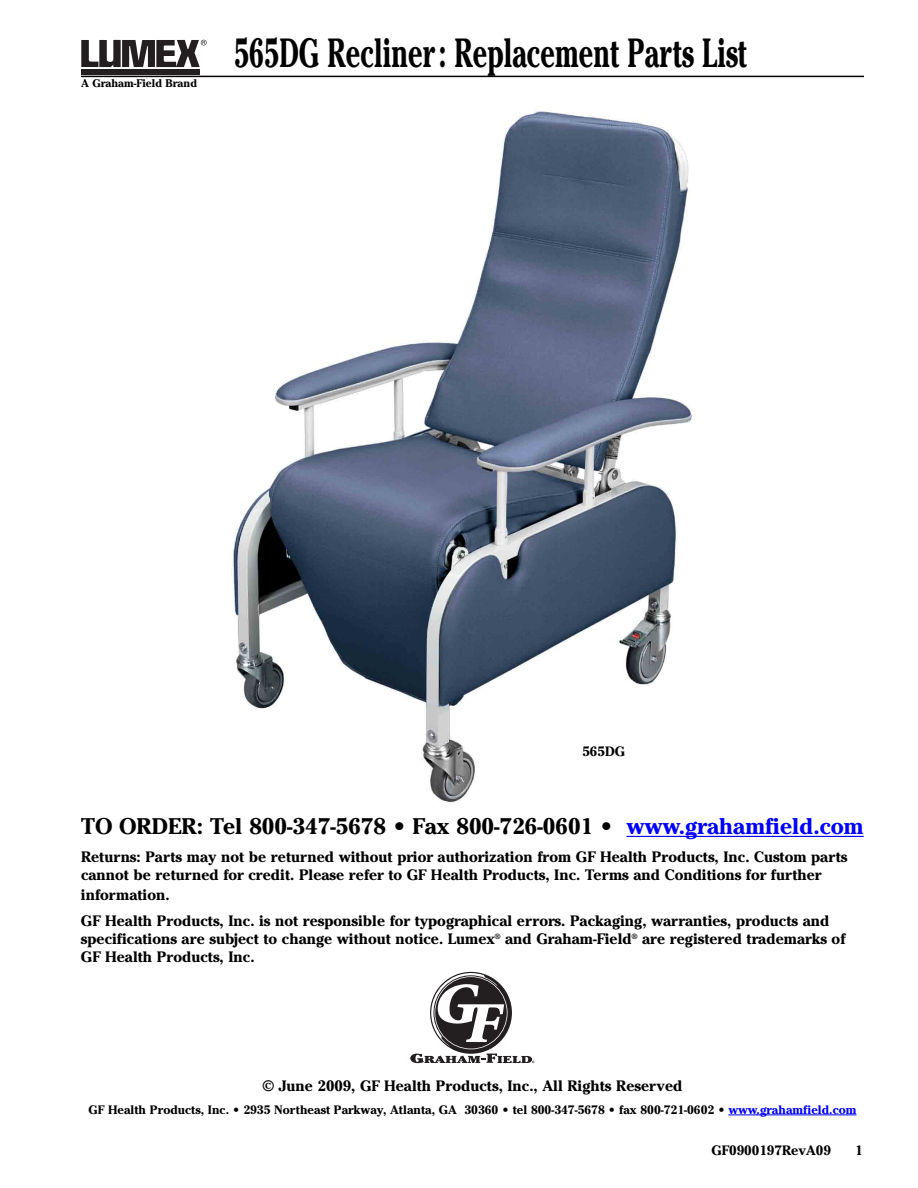
<style>
.page{position:relative;width:918px;height:1188px;background:#fff}
.page>*{position:absolute;margin:0;border:0;box-sizing:border-box;transform-origin:0 0}
.t1{font:700 40.5px "Cheltenham";color:#000;scale:.67 1}
.t2{font:700 22.5px "Cheltenham Std";color:#000}
.t3{font:700 15px/18px "Cheltenham Std";color:#000}
.t4{font:700 13.5px "Cheltenham Std";color:#000}
.t5{font:700 13.5px "Cheltenham";color:#000}
.t6{font:700 12.15px "Cheltenham Std";color:#000}
.t7{font:700 10.95px "Cheltenham";color:#000}
.s1{color:#00f}
</style>
<div class="page">
<img style="left:233px;top:107px;width:459px;height:696px">
<hr style="left:81px;top:76px;width:783px;height:1px;background:#000">
<div style="left:81px;top:69px;width:119px;height:5px;background:#231f20"></div>
<svg style="left:81px;top:40px;width:126px;height:27px"></svg>
<hr style="left:626px;top:836px;width:54px;height:1px;background:#00f">
<hr style="left:679px;top:836px;width:185px;height:1px;background:#00f">
<svg style="left:410px;top:973px;width:124px;height:90px"></svg>
<hr style="left:728px;top:1115px;width:30px;height:1px;background:#00f">
<hr style="left:757px;top:1115px;width:100px;height:1px;background:#00f">
<p class="t7" style="left:81px;top:79px;width:118px">A Graham-Field Brand</p>
<h1 class="t1" style="left:234px;top:39px;width:767px">565DG Recliner : Replacement Parts List</h1>
<p class="t5" style="left:582px;top:747px;width:44px">565DG</p>
<h2 class="t2" style="left:81px;top:818px;width:784px">TO ORDER: Tel 800-347-5678 • Fax 800-726-0601 • <span class="s1">www.grahamfield.com</span></h2>
<p class="t3" style="left:81px;top:850px;width:768px">Returns: Parts may not be returned without prior authorization from GF Health Products, Inc. Custom parts cannot be returned for credit. Please refer to GF Health Products, Inc. Terms and Conditions for further</p>
<p class="t3" style="left:81px;top:884px;width:750px;line-height:26px">information.<br>GF Health Products, Inc. is not responsible for typographical errors. Packaging, warranties, products and</p>
<p class="t3" style="left:81px;top:932px;width:766px">specifications are subject to change without notice. Lumex<sup>®</sup> and Graham-Field<sup>®</sup> are registered trademarks of<br>GF Health Products, Inc.</p>
<p class="t3" style="left:263px;top:1079px;width:421px">© June 2009, GF Health Products, Inc., All Rights Reserved</p>
<p class="t6" style="left:88px;top:1105px;width:770px">GF Health Products, Inc. • 2935 Northeast Parkway, Atlanta, GA 30360 • tel 800-347-5678 • fax 800-721-0602 • <span class="s1">www.grahamfield.com</span></p>
<p class="t4" style="left:712px;top:1145px;width:121px">GF0900197RevA09</p>
<p class="t5" style="left:855px;top:1145px;width:9px">1</p>
</div>
